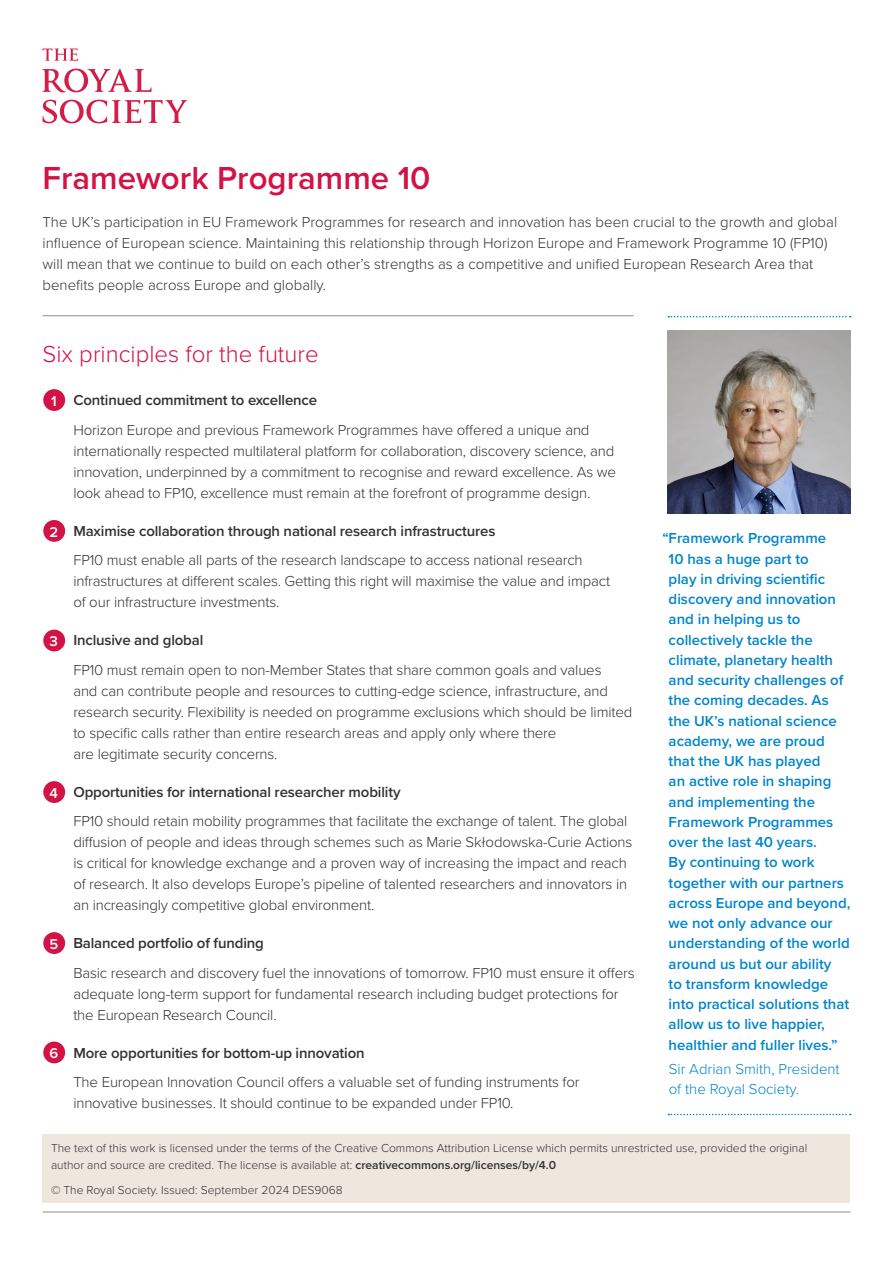
<style>
.page{position:relative;width:893px;height:1263px;background:#fff}
.page>*{position:absolute;margin:0;border:0;box-sizing:border-box;transform-origin:0 0}
.Body_copy{font:600 33px "Proxima Nova";color:#d31245}
.Subhead_1{font:300 24px "Proxima Nova";color:#d31245}
.Body_copy-2{font:300 15px/21px "Proxima Nova";letter-spacing:-.01em;color:#333132}
.Body_copy-3{font:600 15px/20.2px "Proxima Nova";color:#0085ca}
.Subhead_1-2{font:300 15px/21px "Proxima Nova";color:#333132}
.Body_copy-4{font:600 15px "Proxima Nova";letter-spacing:-.01em;color:#333132}
.Body_copy-5{font:300 15px/20.2px "Proxima Nova";color:#0085ca}
.Body_copy-6{font:600 14.7px "Proxima Nova";color:#fff}
.Body_copy-7{font:300 12px/16.5px "Proxima Nova";color:#333132}
.s1{font-weight:600}
</style>
<div class="page">
<svg style="left:43px;top:100px;width:144px;height:23px"></svg>
<svg style="left:42px;top:69px;width:109px;height:24px"></svg>
<svg style="left:43px;top:49px;width:35px;height:12px"></svg>
<hr style="left:43px;top:1212px;width:807px;height:1px;background:#978c87">
<svg style="left:668px;top:1114px;width:183px;height:1px"></svg>
<svg style="left:668px;top:316px;width:183px;height:1px"></svg>
<div style="left:43px;top:520px;width:22px;height:22px;background:#d31245;border-radius:50%"></div>
<div style="left:43px;top:630px;width:22px;height:21px;background:#d31245;border-radius:50%"></div>
<div style="left:43px;top:781px;width:22px;height:22px;background:#d31245;border-radius:50%"></div>
<div style="left:43px;top:932px;width:22px;height:22px;background:#d31245;border-radius:50%"></div>
<div style="left:43px;top:1041px;width:22px;height:22px;background:#d31245;border-radius:50%"></div>
<div style="left:43px;top:1134px;width:807px;height:68px;background:#ede7dd"></div>
<div style="left:43px;top:389px;width:22px;height:22px;background:#d31245;border-radius:50%"></div>
<hr style="left:43px;top:315px;width:591px;height:1px;background:#978c87">
<img style="left:668px;top:331px;width:182px;height:183px">
<p class="Body_copy" style="left:43px;top:154px;width:390px">Framework Programme 10</p>
<p class="Subhead_1-2" style="left:43px;top:211px;width:796px">The UK’s participation in EU Framework Programmes for research and innovation has been crucial to the growth and global influence of European science. Maintaining this relationship through Horizon Europe and Framework Programme 10 (FP10) will mean that we continue to build on each other’s strengths as a competitive and unified European Research Area that benefits people across Europe and globally.</p>
<p class="Subhead_1" style="left:43px;top:336px;width:278px">Six principles for the future</p>
<p class="Body_copy-4" style="left:73px;top:389px;width:245px">Continued commitment to excellence</p>
<p class="Body_copy-2" style="left:73px;top:418px;width:544px">Horizon Europe and previous Framework Programmes have offered a unique and internationally respected multilateral platform for collaboration, discovery science, and innovation, underpinned by a commitment to recognise and reward excellence. As we look ahead to FP10, excellence must remain at the forefront of programme design.</p>
<p class="Body_copy-4" style="left:73px;top:520px;width:424px">Maximise collaboration through national research infrastructures</p>
<p class="Body_copy-2" style="left:73px;top:549px;width:538px">FP10 must enable all parts of the research landscape to access national research infrastructures at different scales. Getting this right will maximise the value and impact of our infrastructure investments.</p>
<p class="Body_copy-4" style="left:73px;top:629px;width:131px">Inclusive and global</p>
<p class="Body_copy-2" style="left:73px;top:658px;width:560px">FP10 must remain open to non-Member States that share common goals and values<br>and can contribute people and resources to cutting-edge science, infrastructure, and research security. Flexibility is needed on programme exclusions which should be limited to specific calls rather than entire research areas and apply only where there<br>are legitimate security concerns.</p>
<p class="Body_copy-4" style="left:73px;top:781px;width:329px">Opportunities for international researcher mobility</p>
<p class="Body_copy-2" style="left:73px;top:810px;width:560px">FP10 should retain mobility programmes that facilitate the exchange of talent. The global diffusion of people and ideas through schemes such as Marie Skłodowska-Curie Actions is critical for knowledge exchange and a proven way of increasing the impact and reach of research. It also develops Europe’s pipeline of talented researchers and innovators in an increasingly competitive global environment.</p>
<p class="Body_copy-4" style="left:73px;top:932px;width:192px">Balanced portfolio of funding</p>
<p class="Body_copy-2" style="left:73px;top:961px;width:563px">Basic research and discovery fuel the innovations of tomorrow. FP10 must ensure it offers adequate long-term support for fundamental research including budget protections for the European Research Council.</p>
<p class="Body_copy-4" style="left:73px;top:1042px;width:293px">More opportunities for bottom-up innovation</p>
<p class="Body_copy-2" style="left:73px;top:1071px;width:508px">The European Innovation Council offers a valuable set of funding instruments for innovative businesses. It should continue to be expanded under FP10.</p>
<p class="Body_copy-6" style="left:51px;top:390px;width:7px">1</p>
<p class="Body_copy-6" style="left:49px;top:521px;width:10px">2</p>
<p class="Body_copy-6" style="left:50px;top:630px;width:10px">3</p>
<p class="Body_copy-6" style="left:50px;top:782px;width:10px">4</p>
<p class="Body_copy-6" style="left:49px;top:933px;width:10px">5</p>
<p class="Body_copy-6" style="left:49px;top:1042px;width:10px">6</p>
<p class="Body_copy-3" style="left:669px;top:528px;width:183px;text-indent:-6px">“Framework Programme<br>10 has a huge part to<br>play in driving scientific discovery and innovation and in helping us to collectively tackle the climate, planetary health and security challenges of the coming decades. As the UK’s national science academy, we are proud that the UK has played<br>an active role in shaping and implementing the<br>Framework Programmes over the last 40 years.<br>By continuing to work together with our partners across Europe and beyond, we not only advance our understanding of the world around us but our ability<br>to transform knowledge into practical solutions that allow us to live happier, healthier and fuller lives.”</p>
<p class="Body_copy-5" style="left:669px;top:1058px;width:172px">Sir Adrian Smith, President of the Royal Society.</p>
<p class="Body_copy-7" style="left:51px;top:1139px;width:758px">The text of this work is licensed under the terms of the Creative Commons Attribution License which permits unrestricted use, provided the original author and source are credited. The license is available at: <span class="s1">creativecommons.org/licenses/by/4.0</span></p>
<p class="Body_copy-7" style="left:51px;top:1181px;width:293px">© The Royal Society. Issued: September 2024 DES9068</p>
</div>
